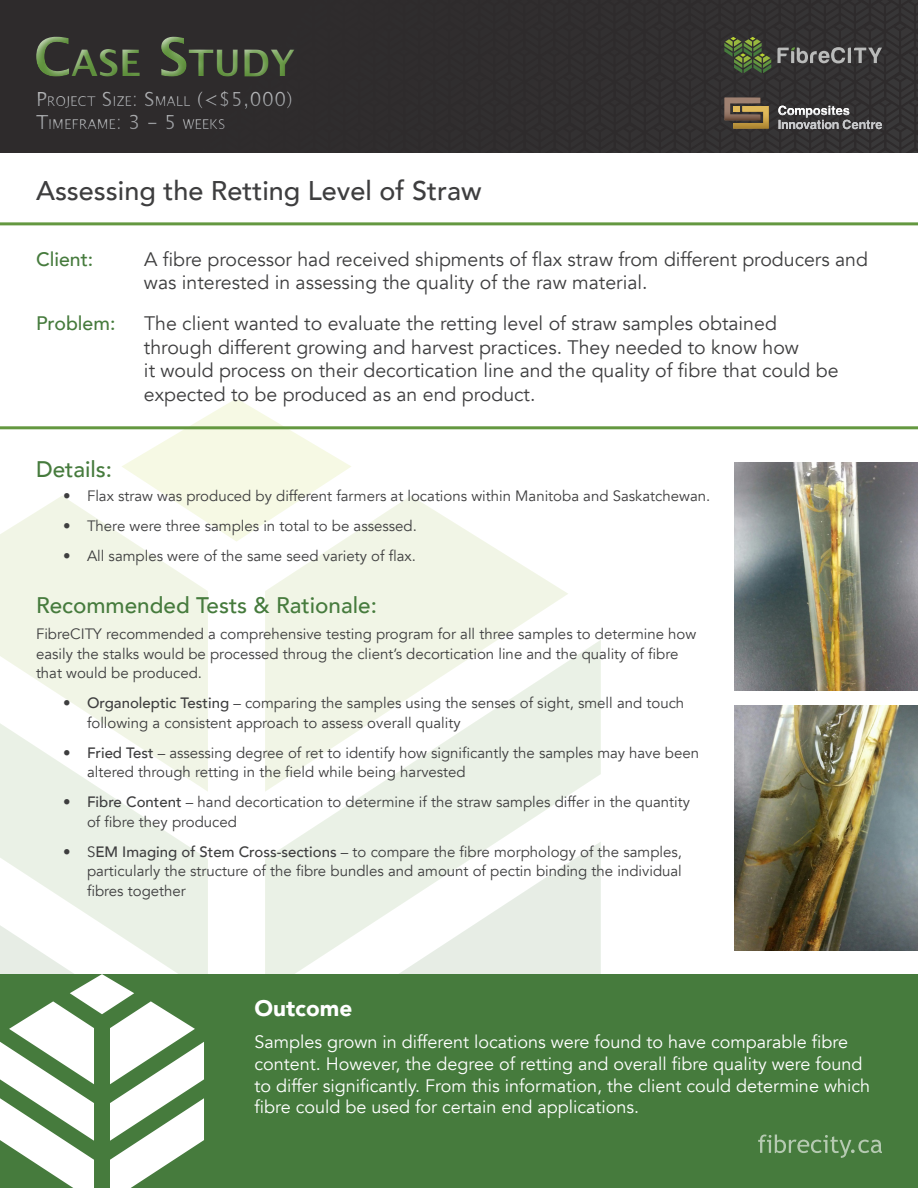
<style>
.page{position:relative;width:918px;height:1188px;background:#fff}
.page>*{position:absolute;margin:0;border:0;box-sizing:border-box;transform-origin:0 0}
.t1{font:700 36.75px "Lucida Grande";color:#649840}
.t2{font:500 27px "Avenir";color:#3e3e3f}
.t3{font:500 22.5px "Avenir";color:#467b3d}
.t4{font:900 22.5px "Avenir";color:#fff}
.t5{font:19.5px/23.4px "Avenir";color:#3e3e3f}
.t6{font:19.5px "Lucida Grande";color:#939598}
.t7{font:500 19.5px "Avenir";color:#467b3d}
.t8{font:18px/21.6px "Avenir";color:#fff}
.t9{font:15px/19.5px "Avenir";color:#3e3e3f}
.t10{font:13.65px "Lucida Grande";color:#939598}
.s1{font-size:52.5px}
.s2{font-size:13.65px}
.s3{font-size:19.5px}
.s4{font-weight:500}
</style>
<div class="page">
<svg style="left:265px;top:496px;width:303px;height:144px;fill:#f1f5e6"></svg>
<svg style="left:265px;top:640px;width:336px;height:202px;fill:#f1f5e6"></svg>
<svg style="left:265px;top:842px;width:336px;height:132px;fill:#eaf1e6"></svg>
<svg style="left:121px;top:398px;width:231px;height:144px"></svg>
<svg style="left:0;top:496px;width:208px;height:144px;fill:#f1f5e6"></svg>
<svg style="left:0;top:640px;width:208px;height:202px;fill:#f1f5e6"></svg>
<svg style="left:0;top:842px;width:208px;height:132px;fill:#eaf1e6"></svg>
<div style="left:0;top:974px;width:918px;height:214px;background:#467b3d"></div>
<div style="left:0;top:0;width:918px;height:152px;background:#2e2b2c"></div>
<div style="left:28px;top:31px;width:278px;height:60px;background:#231f20;opacity:.16"></div>
<hr style="left:0;top:222px;width:918px;height:3px;background:#649840">
<svg style="left:758px;top:1135px;width:124px;height:23px"></svg>
<svg style="left:160px;top:0;width:758px;height:152px"></svg>
<div style="left:24px;top:82px;width:275px;height:52px;background:#2e2b2c"></div>
<div style="left:29px;top:85px;width:275px;height:58px;background:#2e2b2c"></div>
<hr style="left:0;top:426px;width:918px;height:3px;background:#649840">
<img style="left:734px;top:462px;width:184px;height:229px">
<img style="left:734px;top:705px;width:184px;height:245px">
<svg style="left:0;top:974px;width:204px;height:214px"></svg>
<h1 class="t1" style="left:34px;top:33px;width:263px"><span class="s1">C</span>ASE <span class="s1">S</span>TUDY</h1>
<h3 class="t6" style="left:36px;top:88px;width:258px">P<span class="s2">ROJECT</span> S<span class="s2">IZE</span>: S<span class="s2">MALL</span> (&lt;$5,000)</h3>
<p class="t10" style="left:36px;top:117px;width:190px"><span class="s3">T</span>IMEFRAME<span class="s3">: 3 - 5</span> WEEKS</p>
<p class="t2" style="left:36px;top:167px;width:447px">Assessing the Retting Level of Straw</p>
<p class="t7" style="left:36px;top:242px;width:59px">Client:</p>
<p class="t5" style="left:144px;top:248px;width:726px">A fibre processor had received shipments of flax straw from different producers and was interested in assessing the quality of the raw material.</p>
<p class="t7" style="left:36px;top:307px;width:81px">Problem:</p>
<p class="t5" style="left:144px;top:312px;width:696px">The client wanted to evaluate the retting level of straw samples obtained through different growing and harvest practices. They needed to know how<br>it would process on their decortication line and the quality of fibre that could be expected to be produced as an end product.</p>
<p class="t3" style="left:36px;top:450px;width:78px">Details:</p>
<p class="t9" style="left:63px;top:487px;width:649px">• Flax straw was produced by different farmers at locations within Manitoba and Saskatchewan.</p>
<p class="t9" style="left:63px;top:517px;width:355px">• There were three samples in total to be assessed.</p>
<p class="t9" style="left:63px;top:547px;width:354px">• All samples were of the same seed variety of flax.</p>
<p class="t3" style="left:36px;top:586px;width:342px">Recommended Tests &amp; Rationale:</p>
<p class="t9" style="left:36px;top:625px;width:662px">FibreCITY recommended a comprehensive testing program for all three samples to determine how easily the stalks would be processed throug the client’s decortication line and the quality of fibre that would be produced.</p>
<p class="t9" style="left:87px;top:694px;width:599px;text-indent:-24px">• <span class="s4">Organoleptic Testing</span> – comparing the samples using the senses of sight, smell and touch following a consistent approach to assess overall quality</p>
<p class="t9" style="left:87px;top:743px;width:614px;text-indent:-24px">• <span class="s4">Fried Test</span> – assessing degree of ret to identify how significantly the samples may have been altered through retting in the field while being harvested</p>
<p class="t9" style="left:87px;top:793px;width:604px;text-indent:-24px">• <span class="s4">Fibre Content</span> – hand decortication to determine if the straw samples differ in the quantity of fibre they produced</p>
<p class="t9" style="left:87px;top:842px;width:597px;text-align:justify;text-indent:-24px">• S<span class="s4">EM Imaging of Stem Cross-sections</span> – to compare the fibre morphology of the samples, particularly the structure of the fibre bundles and amount of pectin binding the individual fibres together</p>
<p class="t4" style="left:255px;top:989px;width:99px">Outcome</p>
<p class="t8" style="left:255px;top:1032px;width:617px">Samples grown in different locations were found to have comparable fibre content. However, the degree of retting and overall fibre quality were found to differ significantly. From this information, the client could determine which fibre could be used for certain end applications.</p>
</div>
